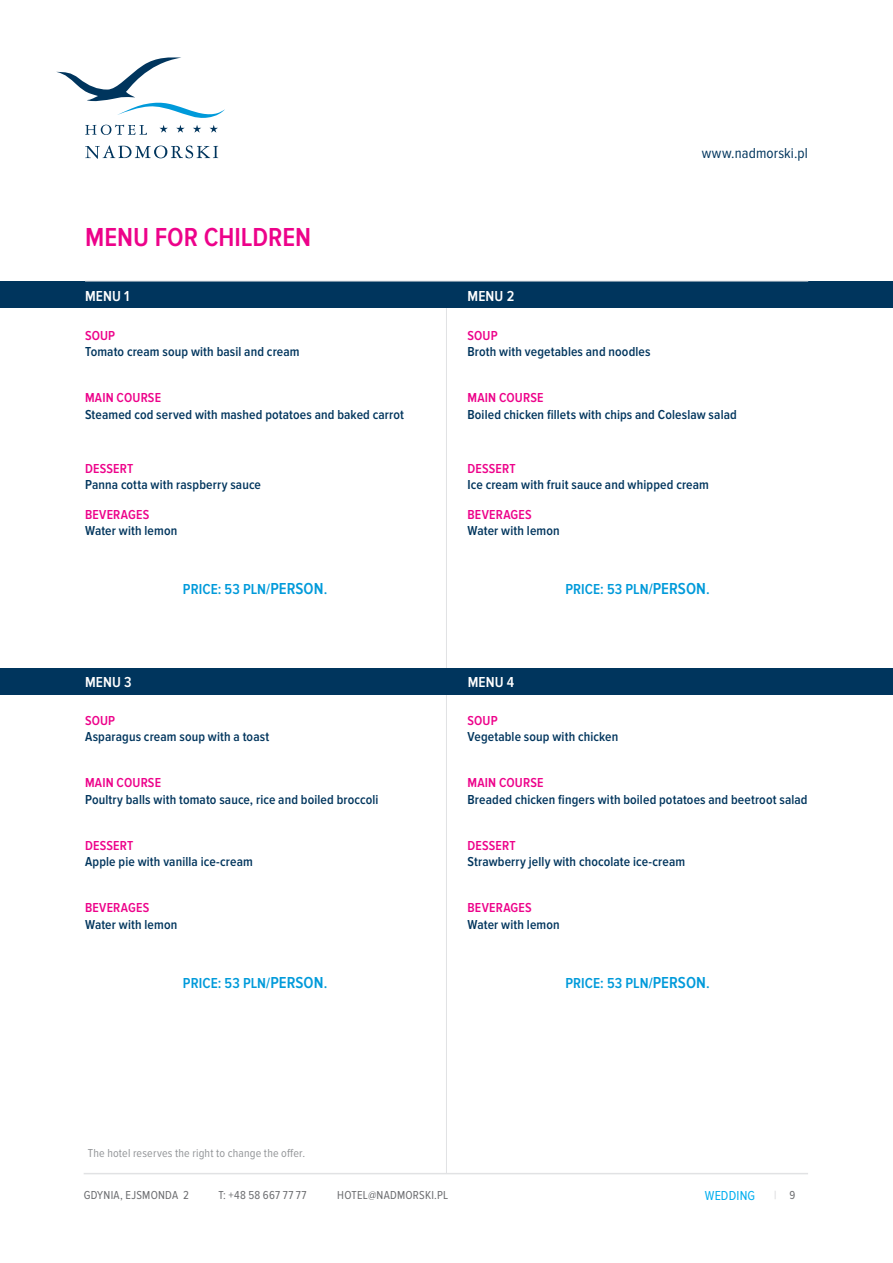
<style>
.page{position:relative;width:893px;height:1263px;background:#fff}
.page>*{position:absolute;margin:0;border:0;box-sizing:border-box;transform-origin:0 0}
.t1{font:600 27px "Proxima Nova Cond";color:#ed028a}
.Tekst_różowy{font:600 15px "Proxima Nova Cond";letter-spacing:.005em;color:#009ada}
.Tekst_różowy-2{font:600 15px "Proxima Nova Cond";letter-spacing:.01em;color:#fff}
.t2{font:15px "Proxima Nova Cond";letter-spacing:.01em;color:#00355d}
.Tekst_różowy-3{font:600 13.5px/16.5px "Proxima Nova Cond";letter-spacing:.01em;color:#00355d}
.t3{font:13.5px "Proxima Nova Cond";letter-spacing:.015em;color:#00aeef}
.t4{font:12px "Proxima Nova Cond";letter-spacing:.02em;color:#6c6d70}
.t5{font:12px "Proxima Nova Cond";letter-spacing:.015em;color:#939598}
.t6{font:12px "Proxima Nova Cond";letter-spacing:.02em;color:#009ada}
.s1{color:#ed028a}
.s2{font-size:16.5px}
.s3{color:#d1d2d4}
.s4{color:#6c6d70}
</style>
<div class="page">
<svg style="left:85px;top:145px;width:133px;height:14px"></svg>
<svg style="left:56px;top:57px;width:169px;height:78px"></svg>
<hr style="left:84px;top:1173px;width:724px;height:1px;background:#e1e2e4">
<hr style="left:446px;top:281px;width:1px;height:892px;background:#e1e2e4">
<div style="left:0;top:281px;width:446px;height:27px;background:#00355d"></div>
<div style="left:0;top:668px;width:446px;height:26px;background:#00355d"></div>
<div style="left:446px;top:668px;width:446px;height:26px;background:#00355d"></div>
<div style="left:446px;top:281px;width:446px;height:27px;background:#00355d"></div>
<hr style="left:85px;top:281px;width:723px;height:1px;background:#e1e2e4">
<p class="t1" style="left:85px;top:222px;width:228px">MENU FOR CHILDREN</p>
<p class="Tekst_różowy-2" style="left:85px;top:287px;width:46px">MENU 1</p>
<p class="Tekst_różowy-2" style="left:467px;top:287px;width:48px">MENU 2</p>
<p class="t2" style="left:702px;top:144px;width:108px">www.nadmorski.pl</p>
<p class="Tekst_różowy-3" style="left:85px;top:327px;width:216px"><span class="s1">SOUP<br></span>Tomato cream soup with basil and cream</p>
<p class="Tekst_różowy-3" style="left:85px;top:390px;width:320px"><span class="s1">MAIN COURSE<br></span>Steamed cod served with mashed potatoes and baked carrot</p>
<p class="Tekst_różowy-3" style="left:85px;top:460px;width:177px"><span class="s1">DESSERT<br></span>Panna cotta with raspberry sauce</p>
<p class="Tekst_różowy-3" style="left:85px;top:506px;width:94px"><span class="s1">BEVERAGES<br></span>Water with lemon</p>
<p class="Tekst_różowy" style="left:183px;top:581px;width:146px">PRICE: 53 PLN/<span class="s2">PERSON</span>.</p>
<p class="Tekst_różowy-3" style="left:467px;top:327px;width:185px"><span class="s1">SOUP<br></span>Broth with vegetables and noodles</p>
<p class="Tekst_różowy-3" style="left:467px;top:390px;width:271px"><span class="s1">MAIN COURSE<br></span>Boiled chicken fillets with chips and Coleslaw salad</p>
<p class="Tekst_różowy-3" style="left:467px;top:460px;width:243px"><span class="s1">DESSERT<br></span>Ice cream with fruit sauce and whipped cream</p>
<p class="Tekst_różowy-3" style="left:467px;top:506px;width:94px"><span class="s1">BEVERAGES<br></span>Water with lemon</p>
<p class="Tekst_różowy" style="left:565px;top:581px;width:146px">PRICE: 53 PLN/<span class="s2">PERSON</span>.</p>
<p class="Tekst_różowy-2" style="left:85px;top:674px;width:48px">MENU 3</p>
<p class="Tekst_różowy-2" style="left:468px;top:674px;width:48px">MENU 4</p>
<p class="Tekst_różowy-3" style="left:85px;top:712px;width:186px"><span class="s1">SOUP<br></span>Asparagus cream soup with a toast</p>
<p class="Tekst_różowy-3" style="left:85px;top:775px;width:295px"><span class="s1">MAIN COURSE<br></span>Poultry balls with tomato sauce, rice and boiled broccoli</p>
<p class="Tekst_różowy-3" style="left:85px;top:837px;width:169px"><span class="s1">DESSERT<br></span>Apple pie with vanilla ice-cream</p>
<p class="Tekst_różowy-3" style="left:85px;top:900px;width:94px"><span class="s1">BEVERAGES<br></span>Water with lemon</p>
<p class="Tekst_różowy" style="left:183px;top:974px;width:146px">PRICE: 53 PLN/<span class="s2">PERSON</span>.</p>
<p class="t5" style="left:88px;top:1146px;width:219px">The hotel reserves the right to change the offer.</p>
<p class="Tekst_różowy-3" style="left:467px;top:712px;width:152px"><span class="s1">SOUP<br></span>Vegetable soup with chicken</p>
<p class="Tekst_różowy-3" style="left:467px;top:775px;width:342px"><span class="s1">MAIN COURSE<br></span>Breaded chicken fingers with boiled potatoes and beetroot salad</p>
<p class="Tekst_różowy-3" style="left:467px;top:837px;width:219px"><span class="s1">DESSERT<br></span>Strawberry jelly with chocolate ice-cream</p>
<p class="Tekst_różowy-3" style="left:467px;top:900px;width:94px"><span class="s1">BEVERAGES<br></span>Water with lemon</p>
<p class="Tekst_różowy" style="left:565px;top:974px;width:146px">PRICE: 53 PLN/<span class="s2">PERSON</span>.</p>
<p class="t4" style="left:84px;top:1188px;width:107px">GDYNIA, EJSMONDA 2</p>
<p class="t4" style="left:219px;top:1188px;width:89px">T: +48 58 667 77 77</p>
<p class="t4" style="left:337px;top:1188px;width:113px">HOTEL@NADMORSKI.PL</p>
<p class="t6" style="left:728px;top:1188px;width:68px">WESELA <span class="s3">|</span> <span class="s4">9</span></p>
<p class="t3" style="left:705px;top:1188px;width:52px">WEDDING</p>
</div>
